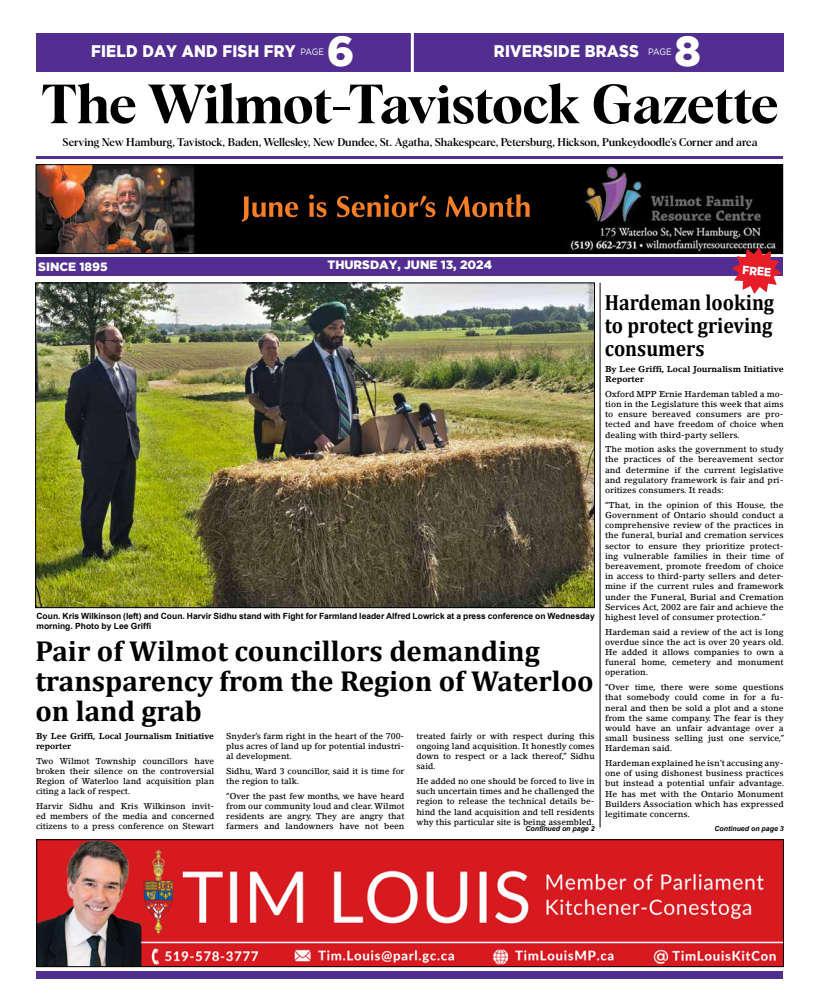
<style>
.page{position:relative;width:819px;height:1008px;background:#fff}
.page>*{position:absolute;margin:0;border:0;box-sizing:border-box;transform-origin:0 0}
.t1{font:54px "Albra Semi";letter-spacing:-.01em;color:#000}
.t2{font:900 41.8px "Gotham";color:#fff}
.t3{font:700 29px/30px "Cambria";color:#000}
.t4{font:700 22px/23px "Cambria";color:#000;text-align:justify;scale:.9 1}
.t5{font:900 16.7px "Gotham";letter-spacing:.015em;color:#fff;scale:.9 1}
.t6{font:900 12px "Gotham";color:#fff}
.t7{font:900 11.9px "Gotham";color:#fff;scale:.9 1}
.t8{font:500 11px "Albra";letter-spacing:-.005em;color:#000}
.t9{font:500 8.5px/10.2px "Lino Letter Std";letter-spacing:-.005em;color:#000;text-align:justify}
.t10{font:700 8.5px/10.2px "Arial";color:#000}
.t11{font:700 8.5px/10.2px "Lino Letter Std";letter-spacing:-.005em;color:#000}
.t12{font:italic 700 7px "Arial";color:#000}
.s1{font-weight:400;font-size:9.3px}
</style>
<div class="page">
<img style="left:38px;top:841px;width:744px;height:124px">
<div style="left:36px;top:839px;width:748px;height:128px;border:1px solid #000"></div>
<hr style="left:36px;top:156px;width:747px;height:3px;background:#523090">
<div style="left:36px;top:972px;width:747px;height:7px;background:#522e91"></div>
<div style="left:36px;top:257px;width:747px;height:19px;background:#522e91"></div>
<hr style="left:600px;top:283px;width:1px;height:544px;background:#000">
<div style="left:36px;top:33px;width:748px;height:39px;background:#522e91"></div>
<img style="left:38px;top:166px;width:743px;height:86px">
<div style="left:36px;top:164px;width:747px;height:90px;border:1px solid #000"></div>
<hr style="left:411px;top:29px;width:3px;height:47px;background:#fff">
<img style="left:37px;top:285px;width:556px;height:321px">
<svg style="left:732px;top:247px;width:50px;height:47px"></svg>
<h3 class="t5" style="left:91px;top:42px;width:260px">FIELD DAY AND FISH FRY <span class="s1">PAGE</span></h3>
<h2 class="t2" style="left:327px;top:27px;width:29px">6</h2>
<h3 class="t5" style="left:494px;top:42px;width:199px">RIVERSIDE BRASS <span class="s1">PAGE</span></h3>
<h2 class="t2" style="left:674px;top:27px;width:28px">8</h2>
<h1 class="t1" style="left:41px;top:65px;width:739px">The Wilmot-Tavistock Gazette</h1>
<p class="t8" style="left:63px;top:134px;width:697px">Serving New Hamburg, Tavistock, Baden, Wellesley, New Dundee, St. Agatha, Shakespeare, Petersburg, Hickson, Punkeydoodle’s Corner and area</p>
<h3 class="t6" style="left:38px;top:259px;width:71px">SINCE 1895</h3>
<h3 class="t6" style="left:327px;top:258px;width:166px">THURSDAY, JUNE 13, 2024</h3>
<p class="t10" style="left:36px;top:611px;width:560px">Coun. Kris Wilkinson (left) and Coun. Harvir Sidhu stand with Fight for Farmland leader Alfred Lowrick at a press conference on Wednesday morning. Photo by Lee Griffi</p>
<h3 class="t3" style="left:35px;top:635px;width:560px">Pair of Wilmot councillors demanding transparency from the Region of Waterloo on land grab</h3>
<p class="t11" style="left:36px;top:731px;width:180px">By Lee Griffi, Local Journalism Initiative reporter</p>
<p class="t9" style="left:36px;top:756px;width:180px">Two Wilmot Township councillors have broken their silence on the controversial Region of Waterloo land acquisition plan citing a lack of respect.</p>
<p class="t9" style="left:36px;top:801px;width:180px">Harvir Sidhu and Kris Wilkinson invit&shy;ed members of the media and concerned citizens to a press conference on Stewart</p>
<p class="t9" style="left:226px;top:731px;width:180px">Snyder’s farm right in the heart of the 700- plus acres of land up for potential industri&shy;al development.</p>
<p class="t9" style="left:226px;top:766px;width:180px">Sidhu, Ward 3 councillor, said it is time for the region to talk.</p>
<p class="t9" style="left:226px;top:791px;width:180px">“Over the past few months, we have heard from our community loud and clear. Wilmot residents are angry. They are angry that farmers and landowners have not been</p>
<p class="t9" style="left:416px;top:731px;width:180px">treated fairly or with respect during this ongoing land acquisition. It honestly comes down to respect or a lack thereof,” Sidhu said.</p>
<p class="t9" style="left:416px;top:776px;width:180px">He added no one should be forced to live in such uncertain times and he challenged the region to release the technical details be&shy;hind the land acquisition and tell residents why this particular site is being assembled.</p>
<p class="t12" style="left:525px;top:824px;width:71px">Continued on page 2</p>
<h3 class="t7" style="left:743px;top:263px;width:34px;rotate:4deg">FREE</h3>
<h3 class="t4" style="left:605px;top:290px;width:190px">Hardeman looking to protect grieving consumers</h3>
<p class="t11" style="left:605px;top:364px;width:180px">By Lee Griffi, Local Journalism Initiative<br>Reporter</p>
<p class="t9" style="left:605px;top:389px;width:180px">Oxford MPP Ernie Hardeman tabled a mo&shy;tion in the Legislature this week that aims to ensure bereaved consumers are pro&shy;tected and have freedom of choice when dealing with third-party sellers.</p>
<p class="t9" style="left:605px;top:444px;width:180px">The motion asks the government to study the practices of the bereavement sector and determine if the current legislative and regulatory framework is fair and pri&shy;oritizes consumers. It reads:</p>
<p class="t9" style="left:605px;top:500px;width:180px">“That, in the opinion of this House, the Government of Ontario should conduct a comprehensive review of the practices in the funeral, burial and cremation services sector to ensure they prioritize protect&shy;ing vulnerable families in their time of bereavement, promote freedom of choice in access to third-party sellers and deter&shy;mine if the current rules and framework under the Funeral, Burial and Cremation Services Act, 2002 are fair and achieve the highest level of consumer protection.”</p>
<p class="t9" style="left:605px;top:627px;width:181px">Hardeman said a review of the act is long overdue since the act is over 20 years old.<br>He added it allows companies to own a funeral home, cemetery and monument operation.</p>
<p class="t9" style="left:605px;top:682px;width:181px">“Over time, there were some questions that somebody could come in for a fu&shy;neral and then be sold a plot and a stone from the same company. The fear is they would have an unfair advantage over a small business selling just one service,” Hardeman said.</p>
<p class="t9" style="left:605px;top:758px;width:181px">Hardeman explained he isn’t accusing any&shy;one of using dishonest business practices but instead a potential unfair advantage.<br>He has met with the Ontario Monument Builders Association which has expressed legitimate concerns.</p>
<p class="t12" style="left:715px;top:824px;width:71px">Continued on page 3</p>
</div>
